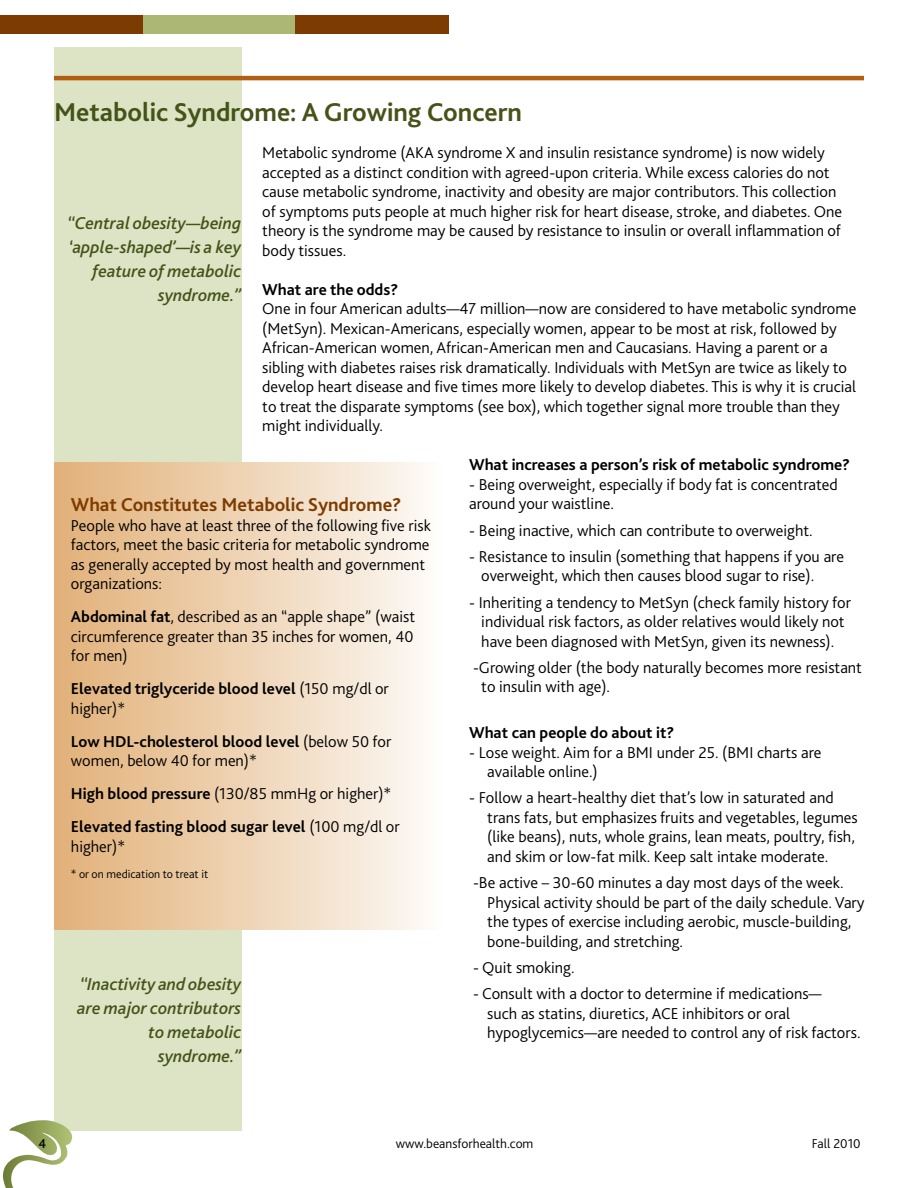
<style>
.page{position:relative;width:918px;height:1188px;background:#fff}
.page>*{position:absolute;margin:0;border:0;box-sizing:border-box;transform-origin:0 0}
.t1{font:700 27px "Bliss 2";color:#455218}
.t2{font:700 19.5px "Bliss 2";color:#7c3b00}
.t3{font:italic 500 18px/24px "Bliss 2";color:#455218;text-align:right}
.t4{font:300 16.5px/19.5px "Bliss 2";color:#000}
.t5{font:700 16.5px/19.5px "Bliss 2";color:#000}
.t6{font:300 13.5px "Bliss 2";color:#000}
.t7{font:500 13.5px "Bliss 2";color:#000}
.t8{font:300 12px "Bliss 2";color:#000}
.s1{font-weight:700}
.s2{font-weight:300}
</style>
<div class="page">
<div style="left:54px;top:47px;width:187px;height:1084px;background:#dce4c5"></div>
<svg style="left:3px;top:1120px;width:69px;height:68px"></svg>
<div style="left:142px;top:15px;width:153px;height:19px;background:#adb774"></div>
<div style="left:295px;top:15px;width:154px;height:19px;background:#7c3b00"></div>
<div style="left:0;top:15px;width:143px;height:19px;background:#7c3b00"></div>
<div style="left:54px;top:462px;width:395px;height:468px;background:linear-gradient(to right,#e1af77,#fefdfb)"></div>
<hr style="left:54px;top:76px;width:810px;height:4px;background:#b06010">
<h1 class="t1" style="left:54px;top:95px;width:470px">Metabolic Syndrome: A Growing Concern</h1>
<p class="t4" style="left:262px;top:143px;width:581px">Metabolic syndrome (AKA syndrome X and insulin resistance syndrome) is now widely accepted as a distinct condition with agreed-upon criteria. While excess calories do not cause metabolic syndrome, inactivity and obesity are major contributors. This collection of symptoms puts people at much higher risk for heart disease, stroke, and diabetes. One theory is the syndrome may be caused by resistance to insulin or overall inflammation of body tissues.</p>
<p class="t5" style="left:262px;top:279px;width:138px">What are the odds?</p>
<p class="t4" style="left:262px;top:299px;width:596px">One in four American adults—47 million—now are considered to have metabolic syndrome (MetSyn). Mexican-Americans, especially women, appear to be most at risk, followed by African-American women, African-American men and Caucasians. Having a parent or a sibling with diabetes raises risk dramatically. Individuals with MetSyn are twice as likely to develop heart disease and five times more likely to develop diabetes. This is why it is crucial to treat the disparate symptoms (see box), which together signal more trouble than they might individually.</p>
<p class="t5" style="left:469px;top:455px;width:383px">What increases a person’s risk of metabolic syndrome?</p>
<p class="t4" style="left:469px;top:474px;width:370px">- Being overweight, especially if body fat is concentrated around your waistline.</p>
<p class="t4" style="left:469px;top:520px;width:345px">- Being inactive, which can contribute to overweight.</p>
<p class="t4" style="left:481px;top:546px;width:364px;text-indent:-12px">- Resistance to insulin (something that happens if you are overweight, which then causes blood sugar to rise).</p>
<p class="t4" style="left:469px;top:592px;width:383px;text-align:center">- Inheriting a tendency to MetSyn (check family history for individual risk factors, as older relatives would likely not have been diagnosed with MetSyn, given its newness).</p>
<p class="t4" style="left:481px;top:657px;width:382px;text-indent:-8px">-Growing older (the body naturally becomes more resistant to insulin with age).</p>
<p class="t5" style="left:469px;top:723px;width:207px">What can people do about it?</p>
<p class="t4" style="left:487px;top:742px;width:336px;text-indent:-18px">- Lose weight. Aim for a BMI under 25. (BMI charts are available online.)</p>
<p class="t4" style="left:487px;top:788px;width:372px;text-indent:-18px">- Follow a heart-healthy diet that’s low in saturated and trans fats, but emphasizes fruits and vegetables, legumes (like beans), nuts, whole grains, lean meats, poultry, fish, and skim or low-fat milk. Keep salt intake moderate.</p>
<p class="t4" style="left:487px;top:873px;width:379px;text-indent:-14px">-Be active – 30-60 minutes a day most days of the week.<br>Physical activity should be part of the daily schedule. Vary the types of exercise including aerobic, muscle-building, bone-building, and stretching.</p>
<p class="t4" style="left:473px;top:957px;width:103px">- Quit smoking.</p>
<p class="t4" style="left:487px;top:984px;width:375px;text-indent:-14px">- Consult with a doctor to determine if medications—<br>such as statins, diuretics, ACE inhibitors or oral hypoglycemics—are needed to control any of risk factors.</p>
<p class="t3" style="left:67px;top:211px;width:176px">“Central obesity—being ‘apple-shaped’—is a key feature of metabolic syndrome.”</p>
<p class="t2" style="left:71px;top:493px;width:332px">What Constitutes Metabolic Syndrome?</p>
<p class="t4" style="left:71px;top:515px;width:361px">People who have at least three of the following five risk factors, meet the basic criteria for metabolic syndrome as generally accepted by most health and government organizations:</p>
<p class="t4" style="left:71px;top:607px;width:346px;text-align:justify"><span class="s1">Abdominal fat</span>, described as an “apple shape” (waist circumference greater than 35 inches for women, 40 for men)</p>
<p class="t5" style="left:71px;top:679px;width:319px">Elevated triglyceride blood level <span class="s2">(150 mg/dl or higher)*</span></p>
<p class="t4" style="left:71px;top:731px;width:322px"><span class="s1">Low HDL-cholesterol blood level</span> (below 50 for women, below 40 for men)*</p>
<p class="t5" style="left:71px;top:777px;width:330px;line-height:33px">High blood pressure <span class="s2">(130/85 mmHg or higher)*<br></span>Elevated fasting blood sugar level <span class="s2">(100 mg/dl or</span></p>
<p class="t4" style="left:71px;top:836px;width:56px">higher)*</p>
<p class="t8" style="left:71px;top:866px;width:139px">* or on medication to treat it</p>
<p class="t3" style="left:77px;top:971px;width:166px">“Inactivity and obesity are major contributors to metabolic syndrome.”</p>
<p class="t7" style="left:39px;top:1135px;width:9px">4</p>
<p class="t6" style="left:396px;top:1135px;width:139px">www.beansforhealth.com</p>
<p class="t6" style="left:812px;top:1135px;width:50px">Fall 2010</p>
</div>
